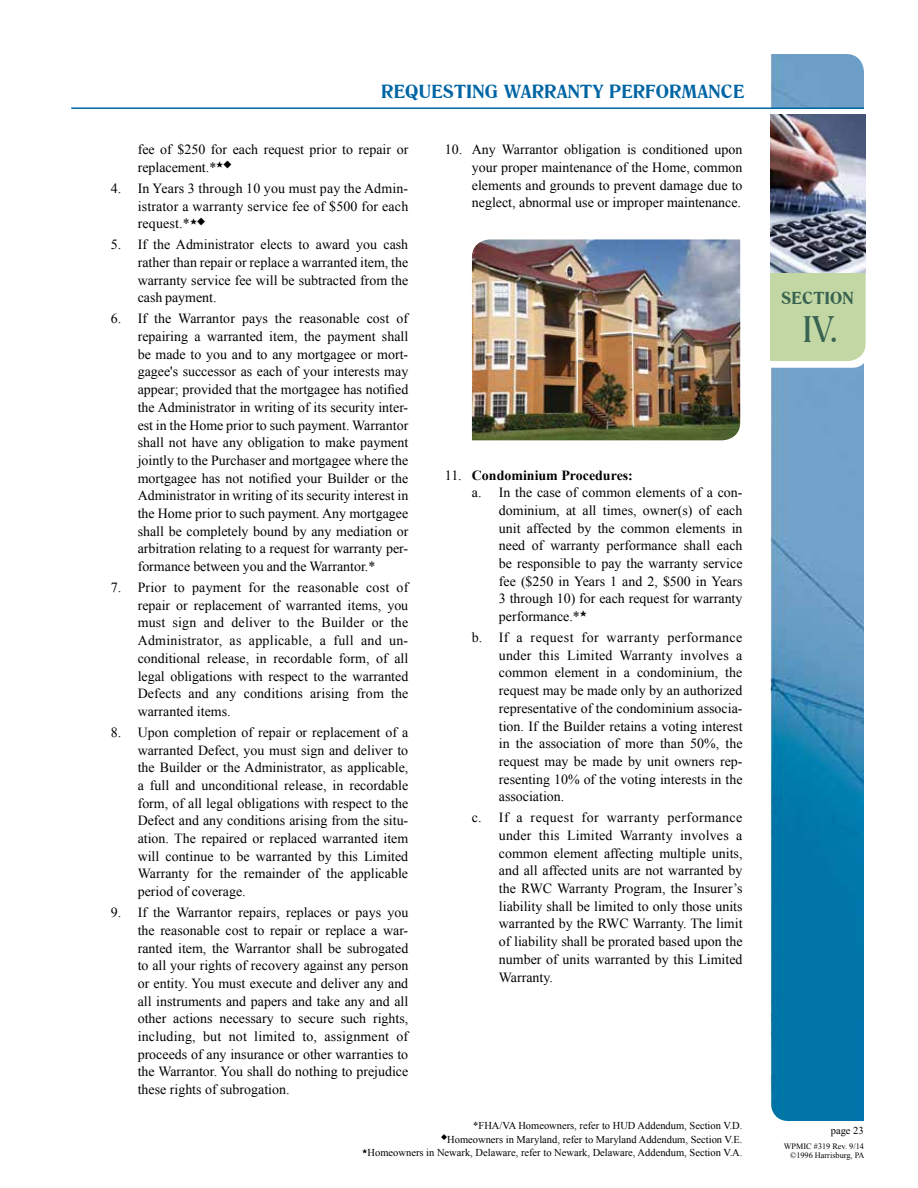
<style>
.page{position:relative;width:918px;height:1188px;background:#fff}
.page>*{position:absolute;margin:0;border:0;box-sizing:border-box;transform-origin:0 0}
.t1{font:36px "Romana BT";color:#386351}
.t2{font:700 18px "Romana BT";letter-spacing:.01em;color:#0065a4}
.t3{font:700 16.5px "Romana BT";letter-spacing:.01em;color:#386351}
.t4{font:13.95px/17.7px "Times New Roman";color:#000;text-align:justify}
.t5{font:700 13.95px "Times New Roman";color:#000}
.t6{font:10.5px "Times New Roman";color:#000}
.t7{font:8.25px/9px "Times New Roman";color:#000;text-align:right}
.s1{font-weight:400}
</style>
<div class="page">
<img style="left:771px;top:54px;width:93px;height:1067px">
<svg style="left:770px;top:109px;width:96px;height:259px"></svg>
<hr style="left:71px;top:107px;width:793px;height:2px;background:#0065a4">
<img style="left:770px;top:115px;width:96px;height:158px">
<img style="left:472px;top:239px;width:268px;height:201px">
<p class="t2" style="left:381px;top:80px;width:365px">REQUESTING WARRANTY PERFORMANCE</p>
<p class="t4" style="left:138px;top:141px;width:272px">fee of $250 for each request prior to repair or replacement.*★◆</p>
<p class="t4" style="left:138px;top:179px;width:272px;text-indent:-27px">4. In Years 3 through 10 you must pay the Admin&shy;istrator a warranty service fee of $500 for each request.*★◆</p>
<p class="t4" style="left:138px;top:236px;width:272px;text-indent:-27px">5. If the Administrator elects to award you cash rather than repair or replace a warranted item, the warranty service fee will be subtracted from the cash payment.</p>
<p class="t4" style="left:138px;top:310px;width:272px;text-indent:-27px">6. If the Warrantor pays the reasonable cost of repairing a warranted item, the payment shall be made to you and to any mortgagee or mort&shy;gagee's successor as each of your interests may appear; provided that the mortgagee has notified the Administrator in writing of its security inter&shy;est in the Home prior to such payment. Warrantor shall not have any obligation to make payment jointly to the Purchaser and mortgagee where the mortgagee has not notified your Builder or the Administrator in writing of its security interest in the Home prior to such payment. Any mortgagee shall be completely bound by any mediation or arbitration relating to a request for warranty per&shy;formance between you and the Warrantor.*</p>
<p class="t4" style="left:138px;top:578px;width:272px;text-indent:-27px">7. Prior to payment for the reasonable cost of repair or replacement of warranted items, you must sign and deliver to the Builder or the Administrator, as applicable, a full and un&shy;conditional release, in recordable form, of all legal obligations with respect to the warranted Defects and any conditions arising from the warranted items.</p>
<p class="t4" style="left:138px;top:723px;width:272px;text-indent:-27px">8. Upon completion of repair or replacement of a warranted Defect, you must sign and deliver to the Builder or the Administrator, as applicable, a full and unconditional release, in recordable form, of all legal obligations with respect to the Defect and any conditions arising from the situ&shy;ation. The repaired or replaced warranted item will continue to be warranted by this Limited Warranty for the remainder of the applicable period of coverage.</p>
<p class="t4" style="left:138px;top:903px;width:272px;text-indent:-27px">9. If the Warrantor repairs, replaces or pays you the reasonable cost to repair or replace a war&shy;ranted item, the Warrantor shall be subrogated to all your rights of recovery against any person or entity. You must execute and deliver any and all instruments and papers and take any and all other actions necessary to secure such rights, including, but not limited to, assignment of proceeds of any insurance or other warranties to the Warrantor. You shall do nothing to prejudice these rights of subrogation.</p>
<p class="t4" style="left:472px;top:141px;width:272px;text-indent:-27px">10. Any Warrantor obligation is conditioned upon your proper maintenance of the Home, common elements and grounds to prevent damage due to neglect, abnormal use or improper maintenance.</p>
<p class="t5" style="left:445px;top:465px;width:190px"><span class="s1">11.</span> Condominium Procedures:</p>
<p class="t4" style="left:472px;top:483px;width:272px">a. In the case of common elements of a con-</p>
<p class="t4" style="left:499px;top:501px;width:245px">dominium, at all times, owner(s) of each</p>
<p class="t4" style="left:499px;top:519px;width:245px">unit affected by the common elements in</p>
<p class="t4" style="left:499px;top:537px;width:245px">need of warranty performance shall each</p>
<p class="t4" style="left:499px;top:554px;width:245px">be responsible to pay the warranty service</p>
<p class="t4" style="left:499px;top:572px;width:245px">fee ($250 in Years 1 and 2, $500 in Years</p>
<p class="t4" style="left:499px;top:590px;width:245px">3 through 10) for each request for warranty</p>
<p class="t4" style="left:499px;top:607px;width:90px">performance.*★</p>
<p class="t4" style="left:499px;top:628px;width:245px;text-indent:-27px">b. If a request for warranty performance under this Limited Warranty involves a common element in a condominium, the request may be made only by an authorized representative of the condominium associa&shy;tion. If the Builder retains a voting interest in the association of more than 50%, the request may be made by unit owners rep&shy;resenting 10% of the voting interests in the association.</p>
<p class="t4" style="left:499px;top:809px;width:245px;text-indent:-27px">c. If a request for warranty performance under this Limited Warranty involves a common element affecting multiple units, and all affected units are not warranted by the RWC Warranty Program, the Insurer’s liability shall be limited to only those units warranted by the RWC Warranty. The limit of liability shall be prorated based upon the number of units warranted by this Limited Warranty.</p>
<p class="t6" style="left:473px;top:1118px;width:271px">*FHA/VA Homeowners, refer to HUD Addendum, Section V.D.</p>
<p class="t6" style="left:441px;top:1132px;width:303px">◆Homeowners in Maryland, refer to Maryland Addendum, Section V.E.</p>
<p class="t6" style="left:362px;top:1146px;width:382px">★Homeowners in Newark, Delaware, refer to Newark, Delaware, Addendum, Section V.A.</p>
<p class="t3" style="left:781px;top:288px;width:74px">SECTION</p>
<h1 class="t1" style="left:803px;top:307px;width:38px">IV.</h1>
<p class="t6" style="left:831px;top:1123px;width:34px">page 23</p>
<p class="t7" style="left:784px;top:1142px;width:82px">WPMIC #319 Rev. 9/14 ©1996 Harrisburg, PA</p>
</div>
